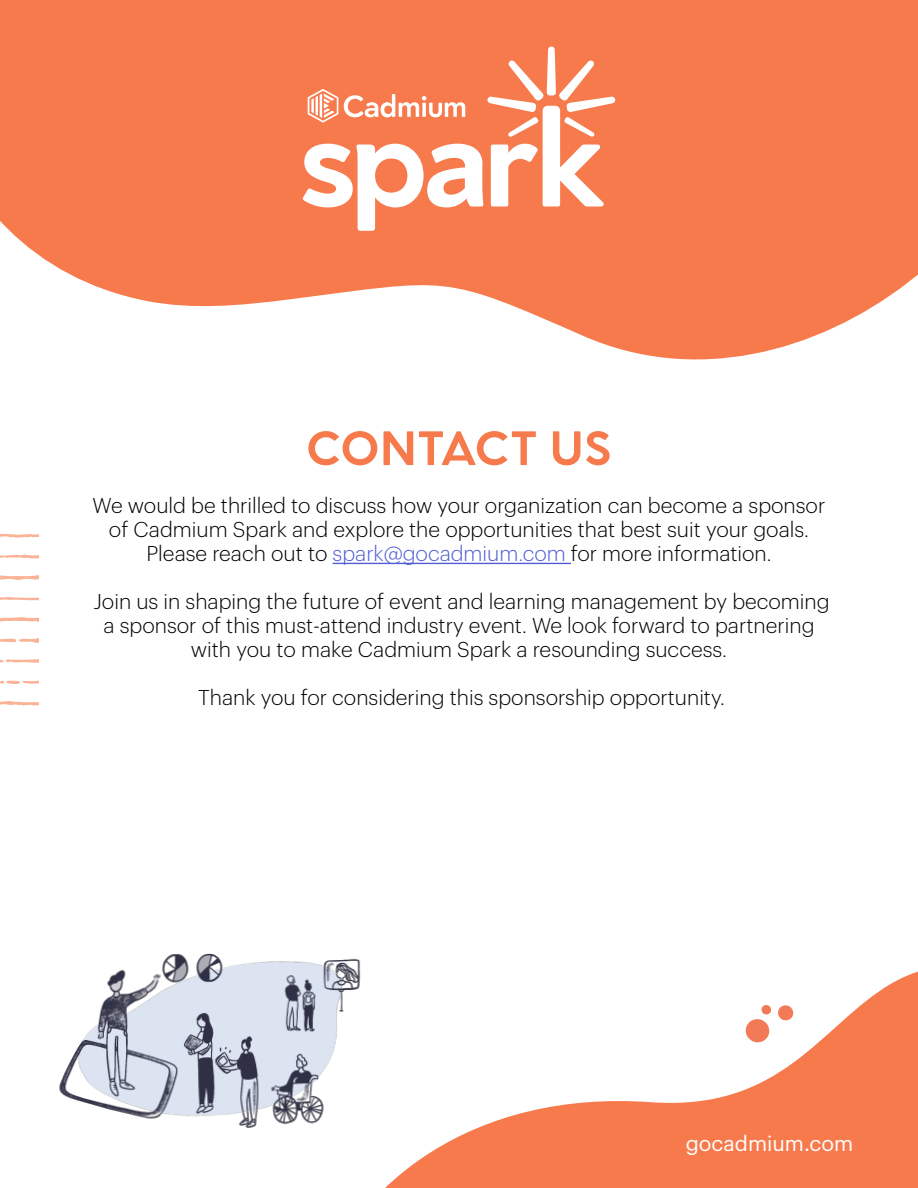
<style>
.page{position:relative;width:918px;height:1188px;background:#fff}
.page>*{position:absolute;margin:0;border:0;box-sizing:border-box;transform-origin:0 0}
.t1{font:700 51px "Venti CF";letter-spacing:.025em;color:#f77a4d}
.t2{font:300 21px/24px "Graphik";color:#000;text-align:center}
.t3{font:21px "Graphik";color:#fff}
.s1{color:#4f5cd6}
</style>
<div class="page">
<svg style="left:0;top:0;width:918px;height:360px;fill:#f77a4d"></svg>
<svg style="left:303px;top:46px;width:312px;height:185px"></svg>
<hr style="left:333px;top:563px;width:238px;height:1px;background:#4f5cd6">
<svg style="left:385px;top:971px;width:533px;height:217px"></svg>
<img style="left:59px;top:953px;width:302px;height:175px">
<svg style="left:0;top:617px;width:39px;height:5px"></svg>
<svg style="left:0;top:597px;width:39px;height:3px"></svg>
<svg style="left:0;top:701px;width:39px;height:4px"></svg>
<svg style="left:0;top:575px;width:39px;height:5px"></svg>
<svg style="left:0;top:638px;width:39px;height:5px"></svg>
<svg style="left:0;top:659px;width:39px;height:4px"></svg>
<svg style="left:0;top:680px;width:39px;height:4px"></svg>
<svg style="left:0;top:555px;width:39px;height:4px"></svg>
<svg style="left:0;top:534px;width:39px;height:4px"></svg>
<p class="t1" style="left:307px;top:417px;width:306px">CONTACT US</p>
<p class="t2" style="left:93px;top:492px;width:734px">We would be thrilled to discuss how your organization can become a sponsor of Cadmium Spark and explore the opportunities that best suit your goals.<br>Please reach out to <span class="s1">spark@gocadmium.com</span> for more information.</p>
<p class="t2" style="left:94px;top:588px;width:738px">Join us in shaping the future of event and learning management by becoming a sponsor of this must-attend industry event. We look forward to partnering with you to make Cadmium Spark a resounding success.</p>
<p class="t2" style="left:198px;top:684px;width:529px">Thank you for considering this sponsorship opportunity.</p>
<p class="t3" style="left:686px;top:1128px;width:169px">gocadmium.com</p>
</div>
